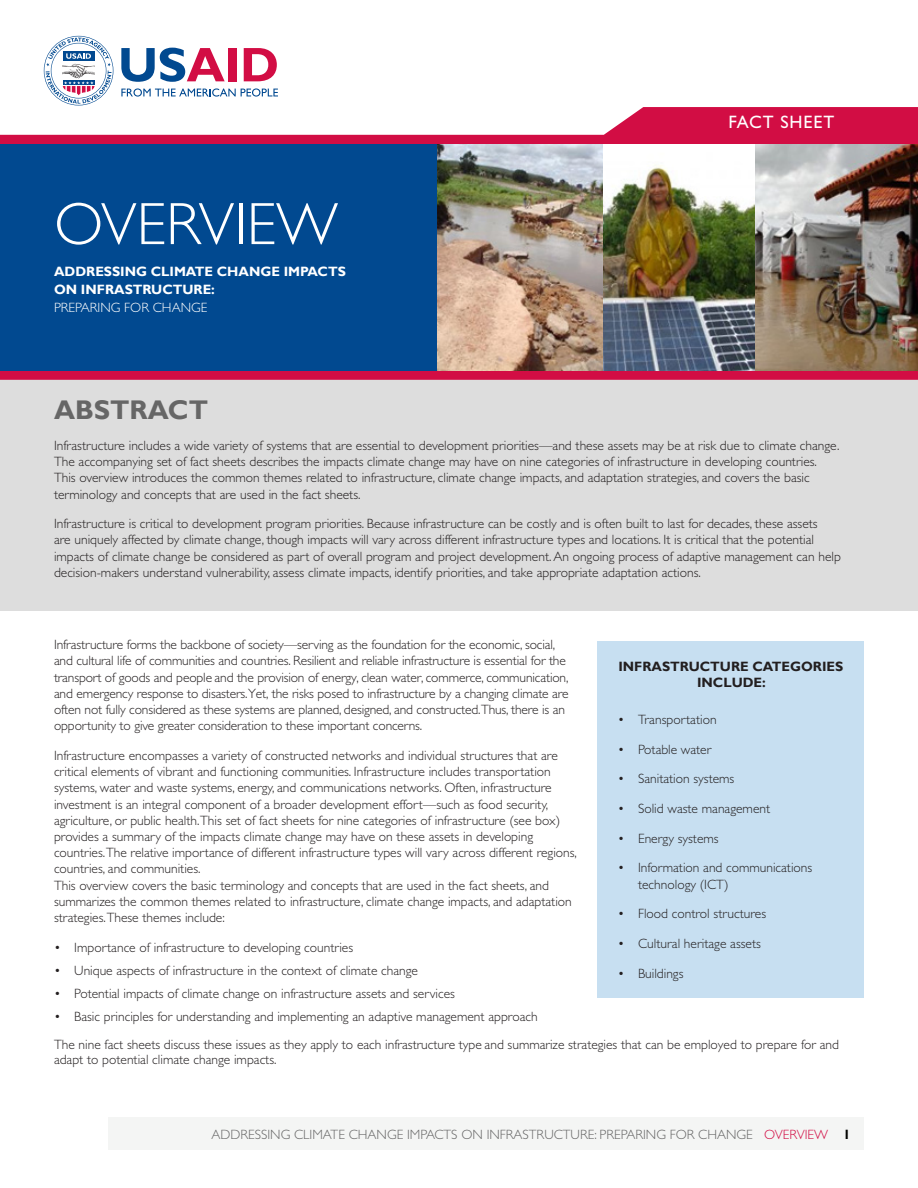
<style>
.page{position:relative;width:918px;height:1188px;background:#fff}
.page>*{position:absolute;margin:0;border:0;box-sizing:border-box;transform-origin:0 0}
.Large_Section_Header{font:300 60px "Gill Sans Std";color:#fff}
.t1{font:700 27px "Gill Sans";color:#666}
.table_bullets_level{font:18px "Gill Sans Std";letter-spacing:.05em;color:#fff}
.main_body{font:300 13.5px/16.2px "Gill Sans Std";color:#231f20}
.t2{font:300 13.5px "Gill Sans Std";color:#666}
.Section_Subheader{font:700 13.5px "Gill Sans";color:#fff}
.Callout_Box_Header{font:700 13.5px/16.2px "Gill Sans";color:#231f20;text-align:center}
.Section_Subheader_Li{font:300 13.5px "Gill Sans Std";color:#fff}
.s1{color:#d20d44}
.s2{font-family:"Gill Sans";font-weight:700;color:#040503}
</style>
<div class="page">
<div style="left:108px;top:1118px;width:756px;height:32px;background:#f4f5f4"></div>
<div style="left:0;top:368px;width:918px;height:243px;background:#ddd"></div>
<svg style="left:0;top:107px;width:918px;height:273px;fill:#d20d44"></svg>
<div style="left:0;top:144px;width:918px;height:227px;background:#014990"></div>
<svg style="left:121px;top:48px;width:104px;height:34px"></svg>
<div style="left:228px;top:48px;width:9px;height:33px;background:#d20d44"></div>
<svg style="left:244px;top:48px;width:33px;height:33px"></svg>
<svg style="left:121px;top:88px;width:157px;height:9px"></svg>
<svg style="left:44px;top:36px;width:69px;height:69px"></svg>
<img style="left:438px;top:145px;width:318px;height:226px">
<img style="left:756px;top:144px;width:162px;height:227px">
<div style="left:598px;top:642px;width:266px;height:356px;background:#c7dff1"></div>
<p class="Large_Section_Header" style="left:54px;top:190px;width:285px">OVERVIEW</p>
<p class="Section_Subheader" style="left:54px;top:263px;width:293px">ADDRESSING CLIMATE CHANGE IMPACTS</p>
<p class="Section_Subheader" style="left:54px;top:281px;width:162px">ON INFRASTRUCTURE:</p>
<p class="Section_Subheader_Li" style="left:54px;top:299px;width:155px">PREPARING FOR CHANGE</p>
<p class="table_bullets_level" style="left:728px;top:111px;width:107px">FACT SHEET</p>
<p class="t1" style="left:54px;top:393px;width:156px">ABSTRACT</p>
<p class="main_body" style="left:54px;top:437px;width:787px">Infrastructure includes a wide variety of systems that are essential to development priorities—and these assets may be at risk due to climate change.<br>The accompanying set of fact sheets describes the impacts climate change may have on nine categories of infrastructure in developing countries.<br>This overview introduces the common themes related to infrastructure, climate change impacts, and adaptation strategies, and covers the basic terminology and concepts that are used in the fact sheets.</p>
<p class="main_body" style="left:54px;top:516px;width:788px">Infrastructure is critical to development program priorities. Because infrastructure can be costly and is often built to last for decades, these assets<br>are uniquely affected by climate change, though impacts will vary across different infrastructure types and locations. It is critical that the potential impacts of climate change be considered as part of overall program and project development. An ongoing process of adaptive management can help decision-makers understand vulnerability, assess climate impacts, identify priorities, and take appropriate adaptation actions.</p>
<p class="main_body" style="left:54px;top:637px;width:516px">Infrastructure forms the backbone of society—serving as the foundation for the economic, social, and cultural life of communities and countries. Resilient and reliable infrastructure is essential for the transport of goods and people and the provision of energy, clean water, commerce, communication, and emergency response to disasters.Yet, the risks posed to infrastructure by a changing climate are often not fully considered as these systems are planned, designed, and constructed.Thus, there is an opportunity to give greater consideration to these important concerns.</p>
<p class="main_body" style="left:54px;top:748px;width:525px">Infrastructure encompasses a variety of constructed networks and individual structures that are critical elements of vibrant and functioning communities. Infrastructure includes transportation systems, water and waste systems, energy, and communications networks. Often, infrastructure investment is an integral component of a broader development effort—such as food security, agriculture, or public health.This set of fact sheets for nine categories of infrastructure (see box) provides a summary of the impacts climate change may have on these assets in developing countries.The relative importance of different infrastructure types will vary across different regions, countries, and communities.<br>This overview covers the basic terminology and concepts that are used in the fact sheets, and summarizes the common themes related to infrastructure, climate change impacts, and adaptation strategies.These themes include:</p>
<p class="main_body" style="left:54px;top:939px;width:301px">• Importance of infrastructure to developing countries</p>
<p class="main_body" style="left:54px;top:962px;width:366px">• Unique aspects of infrastructure in the context of climate change</p>
<p class="main_body" style="left:54px;top:985px;width:403px">• Potential impacts of climate change on infrastructure assets and services</p>
<p class="main_body" style="left:54px;top:1008px;width:485px">• Basic principles for understanding and implementing an adaptive management approach</p>
<p class="main_body" style="left:54px;top:1037px;width:787px;line-height:15px">The nine fact sheets discuss these issues as they apply to each infrastructure type and summarize strategies that can be employed to prepare for and adapt to potential climate change impacts.</p>
<p class="Callout_Box_Header" style="left:618px;top:659px;width:226px">INFRASTRUCTURE CATEGORIES<br>INCLUDE:</p>
<p class="main_body" style="left:618px;top:711px;width:100px">• Transportation</p>
<p class="main_body" style="left:618px;top:741px;width:95px">• Potable water</p>
<p class="main_body" style="left:618px;top:771px;width:118px">• Sanitation systems</p>
<p class="main_body" style="left:618px;top:800px;width:154px">• Solid waste management</p>
<p class="main_body" style="left:618px;top:830px;width:102px">• Energy systems</p>
<p class="main_body" style="left:638px;top:860px;width:176px;text-indent:-20px">• Information and communications technology (ICT)</p>
<p class="main_body" style="left:618px;top:906px;width:150px">• Flood control structures</p>
<p class="main_body" style="left:618px;top:935px;width:145px">• Cultural heritage assets</p>
<p class="main_body" style="left:618px;top:965px;width:67px">• Buildings</p>
<p class="t2" style="left:212px;top:1127px;width:641px">ADDRESSING CLIMATE CHANGE IMPACTS ON INFRASTRUCTURE: PREPARING FOR CHANGE <span class="s1">OVERVIEW</span> <span class="s2">1</span></p>
</div>
